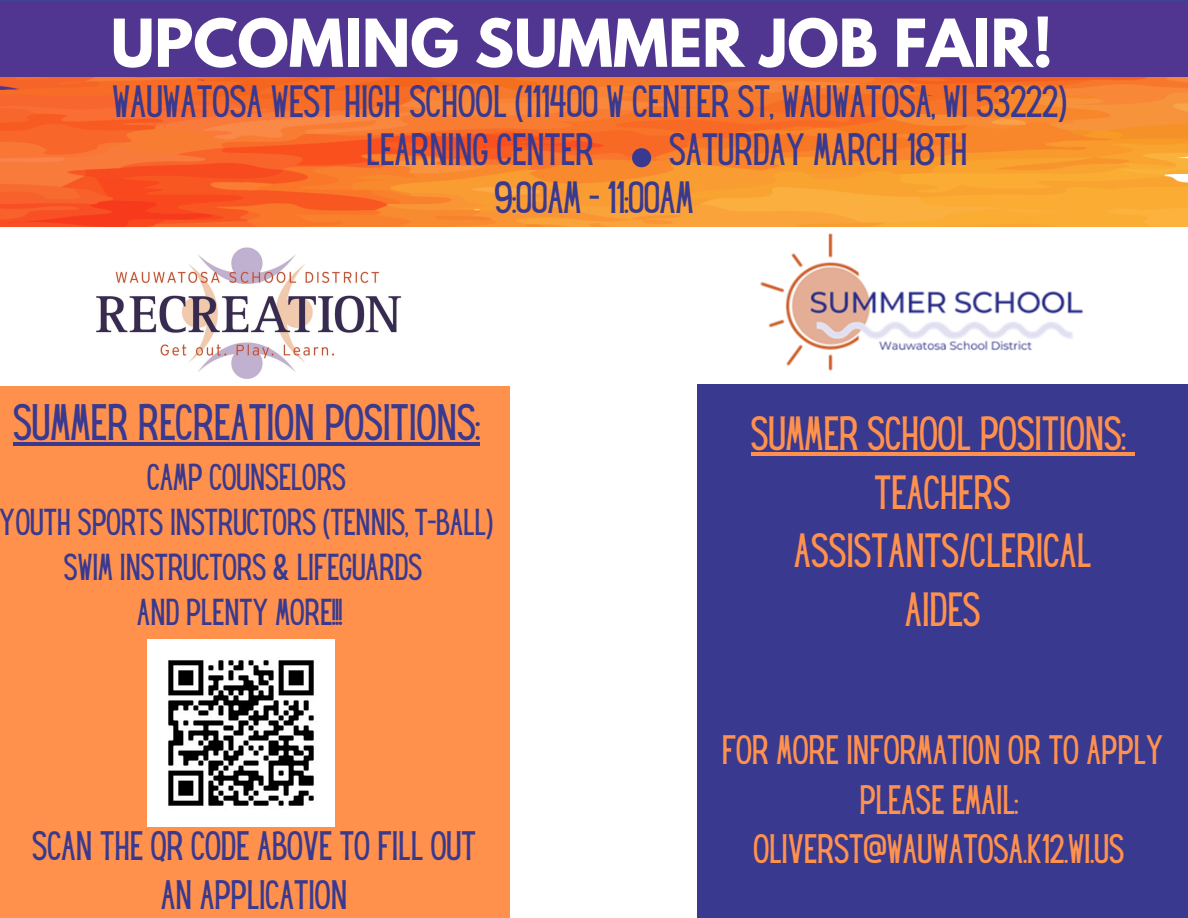
<style>
.page{position:relative;width:1188px;height:918px;background:#fff}
.page>*{position:absolute;margin:0;border:0;box-sizing:border-box;transform-origin:0 0}
.t1{font:700 58.5px "League Spartan";color:#fff}
.t2{font:44.85px "Hey Gotcha";color:#39398f}
.t3{font:42px/58.5px "Hey Gotcha";color:#ff914d;text-align:center}
.t4{font:39.6px/48.3px "Hey Gotcha";color:#39398f}
.t5{font:36px/49.5px "Hey Gotcha";color:#ff914d;text-align:center}
.t6{font:36px/49.5px "Hey Gotcha";color:#39398f;text-align:center}
.t7{font:32.85px/45px "Hey Gotcha";color:#39398f;text-align:center}
</style>
<div class="page">
<img style="left:662px;top:226px;width:491px;height:145px">
<div style="left:0;top:0;width:1188px;height:78px;background:#503690"></div>
<img style="left:0;top:78px;width:1188px;height:148px">
<div style="left:0;top:386px;width:510px;height:532px;background:#ff914d"></div>
<div style="left:697px;top:384px;width:491px;height:533px;background:#39398f"></div>
<svg style="left:632px;top:148px;width:19px;height:19px"></svg>
<img style="left:147px;top:639px;width:187px;height:187px">
<img style="left:96px;top:247px;width:306px;height:132px">
<hr style="left:13px;top:442px;width:467px;height:4px;background:#39398f">
<hr style="left:751px;top:452px;width:375px;height:4px;background:#ff914d">
<svg style="left:1126px;top:452px;width:8px;height:4px"></svg>
<h1 class="t1" style="left:111px;top:14px;width:944px">UPCOMING SUMMER JOB FAIR!</h1>
<p class="t4" style="left:366px;top:81px;width:702px;text-indent:-254px">WAUWATOSA WEST HIGH SCHOOL (111400 W CENTER ST, WAUWATOSA, WI 53222)<br>LEARNING CENTER</p>
<p class="t4" style="left:494px;top:129px;width:475px;text-indent:175px">SATURDAY MARCH 18TH<br>9:00AM - 11:00AM</p>
<p class="t2" style="left:13px;top:404px;width:468px">SUMMER RECREATION POSITIONS:</p>
<p class="t7" style="left:0;top:457px;width:495px">CAMP COUNSELORS<br>YOUTH SPORTS INSTRUCTORS (TENNIS, T-BALL)<br>SWIM INSTRUCTORS &amp; LIFEGUARDS<br>AND PLENTY MORE !</p>
<p class="t6" style="left:32px;top:824px;width:445px">SCAN THE QR CODE ABOVE TO FILL OUT<br>AN APPLICATION</p>
<p class="t3" style="left:751px;top:408px;width:376px">SUMMER SCHOOL POSITIONS:<br>TEACHERS<br>ASSISTANTS/CLERICAL<br>AIDES</p>
<p class="t5" style="left:722px;top:729px;width:443px">FOR MORE INFORMATION OR TO APPLY<br>PLEASE EMAIL:<br>OLIVERST@WAUWATOSA.K12.WI.US</p>
</div>
